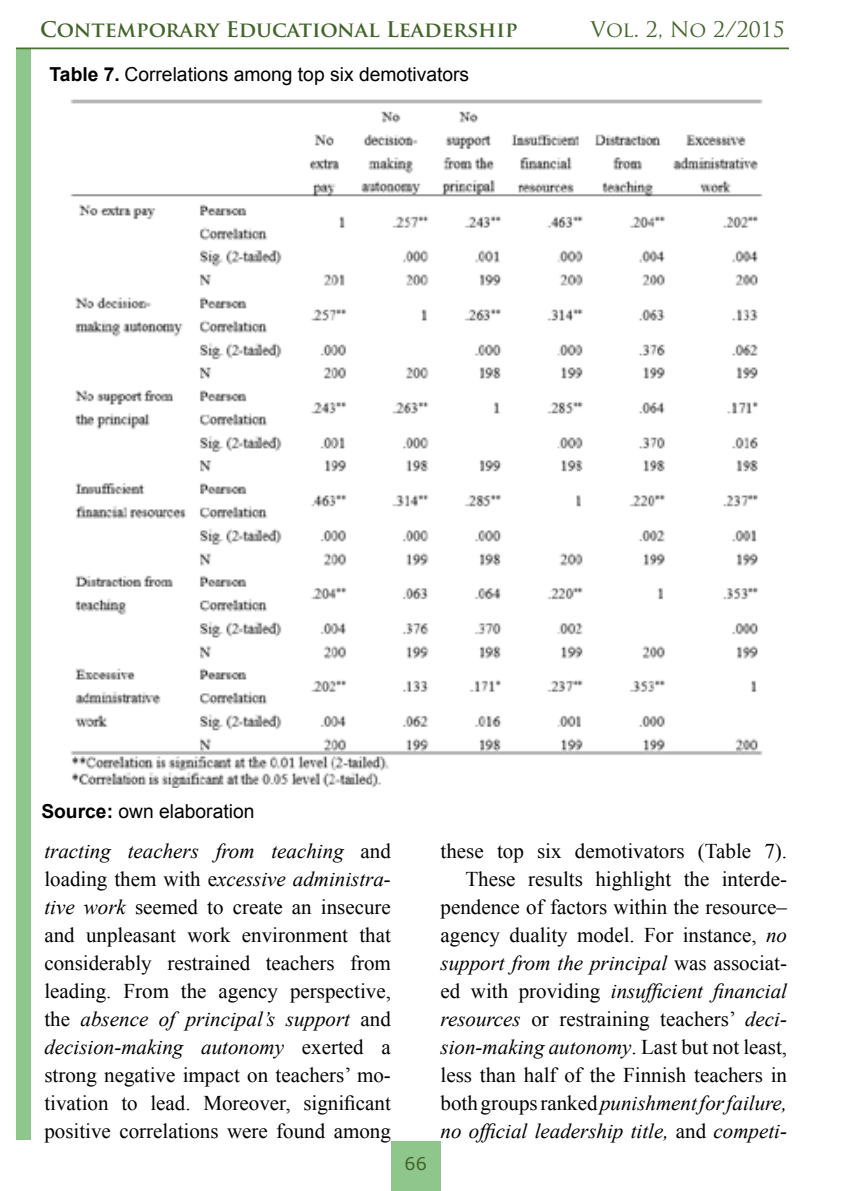
<style>
.page{position:relative;width:844px;height:1191px;background:#fff}
.page>*{position:absolute;margin:0;border:0;box-sizing:border-box;transform-origin:0 0}
.t1{font:21px/28px "Times New Roman";color:#000;text-align:justify}
.t2{font:700 21px "Trajan Pro";color:#416429}
.t3{font:21px "Trajan Pro";letter-spacing:-.005em;color:#416429}
.t4{font:19.25px "Arial";color:#000}
.t5{font:17.5px "Verdana";color:#416429}
.s1{font-weight:700}
.s2{font-style:italic}
</style>
<div class="page">
<div style="left:16px;top:48px;width:15px;height:1092px;background:#8fc68b"></div>
<hr style="left:16px;top:47px;width:772px;height:2px;background:#47722e">
<div style="left:391px;top:1141px;width:49px;height:50px;background:#8fc68b"></div>
<img style="left:70px;top:99px;width:693px;height:689px">
<p class="t2" style="left:40px;top:16px;width:479px">Contemporary Educational Leadership</p>
<p class="t3" style="left:590px;top:16px;width:196px">Vol. 2, No 2/2015</p>
<p class="t4" style="left:50px;top:64px;width:421px"><span class="s1">Table 7.</span> Correlations among top six demotivators</p>
<p class="t4" style="left:41px;top:800px;width:214px"><span class="s1">Source:</span> own elaboration</p>
<p class="t1" style="left:44px;top:837px;width:348px"><span class="s2">tracting teachers from teaching</span> and loading them with e<span class="s2">xcessive administra&shy;tive work</span> seemed to create an insecure and unpleasant work environment that considerably restrained teachers from leading. From the agency perspective, the <span class="s2">absence of principal’s support</span> and <span class="s2">decision-making autonomy</span> exerted a strong negative impact on teachers’ mo&shy;tivation to lead. Moreover, significant positive correlations were found among</p>
<p class="t1" style="left:440px;top:837px;width:348px;text-align:right">these top six demotivators (Table 7).<br>These results highlight the interde&shy;pendence of factors within the resource– agency duality model. For instance, <span class="s2">no support from the principal</span> was associat&shy;ed with providing <span class="s2">insufficient financial resources</span> or restraining teachers’ <span class="s2">deci&shy;sion-making autonomy</span>. Last but not least, less than half of the Finnish teachers in both groups ranked <span class="s2">punishment for failure, no official leadership title,</span> and <span class="s2">competi-</span></p>
<p class="t5" style="left:404px;top:1152px;width:24px">66</p>
</div>
